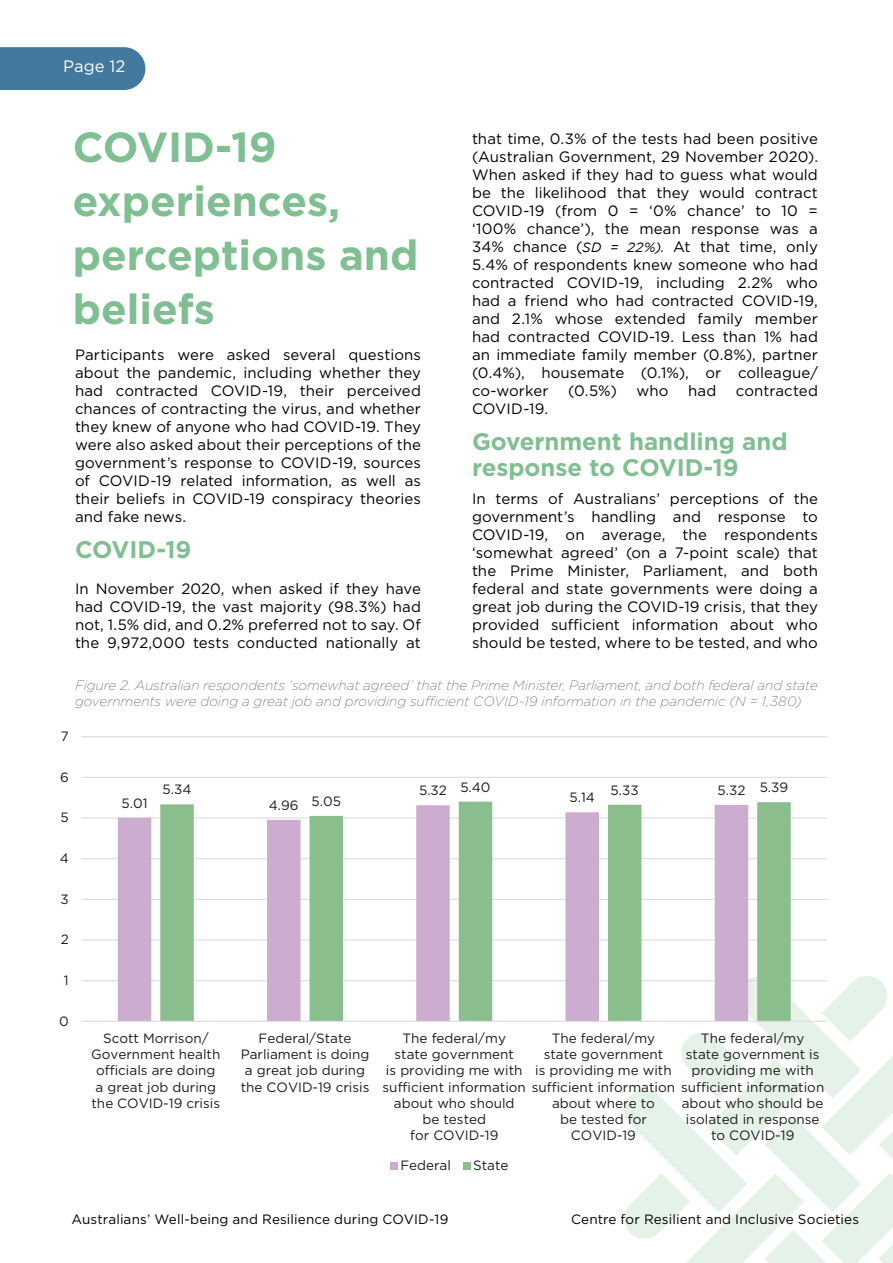
<style>
.page{position:relative;width:893px;height:1263px;background:#fff}
.page>*{position:absolute;margin:0;border:0;box-sizing:border-box;transform-origin:0 0}
.Heading_1{font:700 42px/54px "Gotham";color:#80bf91}
.Heading_2{font:700 24px/26px "Gotham";color:#80bf91}
.t1{font:16.5px "Gotham";color:#fff}
.t2{font:15px/18px "Gotham";letter-spacing:.005em;color:#000;text-align:justify}
.t3{font:13.5px/16.2px "Gotham";color:#1c1c1c;text-align:center}
.Annotation_text{font:italic 200 13.5px/15.5px "Gotham";letter-spacing:.005em;color:#605e5c}
.t4{font:13.5px "Gotham";letter-spacing:.01em;color:#000}
.s1{font-style:italic;font-size:13.5px}
</style>
<div class="page">
<svg style="left:626px;top:976px;width:267px;height:287px"></svg>
<div style="left:0;top:47px;width:145px;height:43px;background:#42799d"></div>
<hr style="left:81px;top:980px;width:746px;height:1px;background:#ddd">
<hr style="left:81px;top:939px;width:746px;height:2px;background:#ddd">
<hr style="left:81px;top:899px;width:746px;height:1px;background:#ddd">
<hr style="left:81px;top:858px;width:746px;height:1px;background:#ddd">
<hr style="left:81px;top:817px;width:746px;height:2px;background:#ddd">
<hr style="left:81px;top:777px;width:746px;height:1px;background:#ddd">
<hr style="left:81px;top:736px;width:746px;height:1px;background:#ddd">
<svg style="left:118px;top:817px;width:42px;height:204px;fill:#ccadcf"></svg>
<svg style="left:160px;top:802px;width:631px;height:219px"></svg>
<hr style="left:81px;top:1021px;width:746px;height:1px;background:#ddd">
<div style="left:390px;top:1162px;width:7px;height:7px;background:#ccadcf"></div>
<div style="left:463px;top:1162px;width:7px;height:7px;background:#8abe8c"></div>
<p class="t1" style="left:63px;top:56px;width:64px">Page 12</p>
<h2 class="Heading_1" style="left:73px;top:120px;width:347px">COVID-19 experiences, perceptions and beliefs</h2>
<p class="t2" style="left:472px;top:129px;width:347px">that time, 0.3% of the tests had been positive (Australian Government, 29 November 2020).<br>When asked if they had to guess what would be the likelihood that they would contract COVID-19 (from 0 = ‘0% chance’ to 10 = ‘100% chance’), the mean response was a 34% chance (<span class="s1">SD = 22%).</span> At that time, only 5.4% of respondents knew someone who had contracted COVID-19, including 2.2% who had a friend who had contracted COVID-19, and 2.1% whose extended family member had contracted COVID-19. Less than 1% had an immediate family member (0.8%), partner (0.4%), housemate (0.1%), or colleague/ co-worker</p>
<p class="t2" style="left:75px;top:345px;width:347px">Participants were asked several questions about the pandemic, including whether they had contracted COVID-19, their perceived chances of contracting the virus, and whether they knew of anyone who had COVID-19. They were also asked about their perceptions of the government’s response to COVID-19, sources of COVID-19 related information, as well as their beliefs in COVID-19 conspiracy theories and fake news.</p>
<h3 class="Heading_2" style="left:75px;top:536px;width:118px">COVID-19</h3>
<p class="t2" style="left:75px;top:579px;width:347px">In November 2020, when asked if they have had COVID-19, the vast majority (98.3%) had not, 1.5% did, and 0.2% preferred not to say. Of the 9,972,000 tests conducted nationally at</p>
<p class="t2" style="left:568px;top:381px;width:50px">(0.5%)</p>
<p class="t2" style="left:636px;top:381px;width:33px">who</p>
<p class="t2" style="left:688px;top:381px;width:30px">had</p>
<p class="t2" style="left:736px;top:381px;width:84px">contracted</p>
<p class="t2" style="left:472px;top:399px;width:78px">COVID-19.</p>
<h3 class="Heading_2" style="left:472px;top:428px;width:317px">Government handling and response to COVID-19</h3>
<p class="t2" style="left:472px;top:489px;width:347px">In terms of Australians’ perceptions of the government’s handling and response to COVID-19, on average, the respondents ‘somewhat agreed’ (on a 7-point scale) that the Prime Minister, Parliament, and both federal and state governments were doing a great job during the COVID-19 crisis, that they provided sufficient information about who should be tested, where to be tested, and who</p>
<p class="Annotation_text" style="left:75px;top:677px;width:744px">Figure 2. Australian respondents ‘somewhat agreed’ that the Prime Minister, Parliament, and both federal and state governments were doing a great job and providing sufficient COVID-19 information in the pandemic (N = 1,380)</p>
<p class="t3" style="left:61px;top:728px;width:10px">7</p>
<p class="t3" style="left:60px;top:768px;width:10px">6</p>
<p class="t3" style="left:61px;top:809px;width:10px">5</p>
<p class="t3" style="left:60px;top:850px;width:11px">4</p>
<p class="t3" style="left:61px;top:890px;width:10px">3</p>
<p class="t3" style="left:61px;top:931px;width:10px">2</p>
<p class="t3" style="left:64px;top:972px;width:6px">1</p>
<p class="t3" style="left:59px;top:1012px;width:11px">0</p>
<p class="t3" style="left:460px;top:778px;width:32px">5.40</p>
<p class="t3" style="left:611px;top:781px;width:30px">5.33</p>
<p class="t3" style="left:760px;top:779px;width:30px">5.39</p>
<p class="t3" style="left:163px;top:781px;width:30px">5.34</p>
<p class="t3" style="left:717px;top:782px;width:29px">5.32</p>
<p class="t3" style="left:311px;top:793px;width:31px">5.05</p>
<p class="t3" style="left:419px;top:782px;width:29px">5.32</p>
<p class="t3" style="left:570px;top:789px;width:27px">5.14</p>
<p class="t3" style="left:122px;top:794px;width:28px">5.01</p>
<p class="t3" style="left:269px;top:797px;width:31px">4.96</p>
<p class="t3" style="left:91px;top:1030px;width:131px">Scott Morrison/<br>Government health officials are doing a great job during the COVID-19 crisis</p>
<p class="t3" style="left:241px;top:1030px;width:130px">Federal/State<br>Parliament is doing a great job during the COVID-19 crisis</p>
<p class="t3" style="left:402px;top:1030px;width:105px">The federal/my</p>
<p class="t3" style="left:535px;top:1030px;width:138px">The federal/my state government<br>is providing me with</p>
<p class="t3" style="left:552px;top:1094px;width:104px">about where to be tested for<br>COVID-19</p>
<p class="t3" style="left:686px;top:1030px;width:135px">The federal/my state government is providing me with</p>
<p class="t3" style="left:682px;top:1094px;width:143px">about who should be isolated in response to COVID-19</p>
<p class="t3" style="left:394px;top:1046px;width:121px">state government</p>
<p class="t3" style="left:386px;top:1062px;width:138px">is providing me with</p>
<p class="t3" style="left:383px;top:1078px;width:443px">sufficient information sufficient information sufficient information</p>
<p class="t3" style="left:394px;top:1094px;width:122px">about who should</p>
<p class="t3" style="left:422px;top:1111px;width:65px">be tested</p>
<p class="t3" style="left:410px;top:1127px;width:90px">for COVID-19</p>
<p class="t3" style="left:400px;top:1157px;width:52px">Federal</p>
<p class="t3" style="left:473px;top:1157px;width:37px">State</p>
<p class="t4" style="left:71px;top:1211px;width:378px">Australians’ Well-being and Resilience during COVID-19</p>
<p class="t4" style="left:571px;top:1211px;width:290px">Centre for Resilient and Inclusive Societies</p>
</div>
